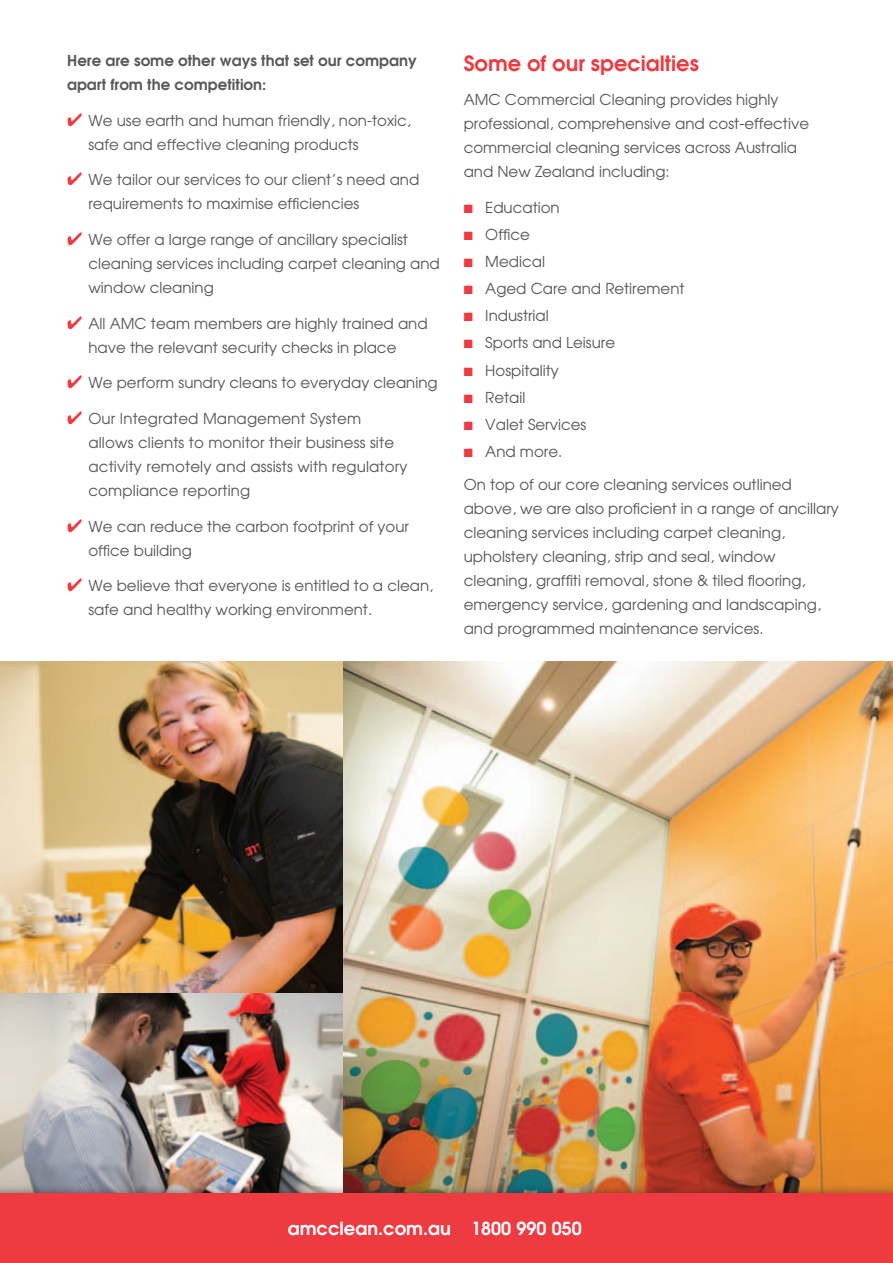
<style>
.page{position:relative;width:893px;height:1263px;background:#fff}
.page>*{position:absolute;margin:0;border:0;box-sizing:border-box;transform-origin:0 0}
.t1{font:600 21px "Avant Garde";color:#ee3a41}
.t2{font:600 18px "Avant Garde";color:#fff}
.body_INDENT_1{font:15px/24px "Avant Garde";color:#57585a}
.body{font:15px/24px "Avant Garde";color:#57585a}
.body-2{font:600 15px/24px "Avant Garde";color:#57585a}
.s1{color:#ee3a41}
</style>
<div class="page">
<img style="left:343px;top:661px;width:550px;height:522px">
<img style="left:0;top:992px;width:343px;height:191px">
<img style="left:0;top:661px;width:343px;height:331px">
<div style="left:0;top:1183px;width:893px;height:80px;background:#231f20;opacity:.5"></div>
<div style="left:0;top:1194px;width:893px;height:69px;background:#ee3a41"></div>
<p class="body-2" style="left:67px;top:48px;width:351px">Here are some other ways that set our company apart from the competition:</p>
<p class="body_INDENT_1" style="left:88px;top:108px;width:324px;text-indent:-21px"><span class="s1">✔</span> We use earth and human friendly, non-toxic, safe and effective cleaning products</p>
<p class="body_INDENT_1" style="left:88px;top:168px;width:332px;text-indent:-21px"><span class="s1">✔</span> We tailor our services to our client’s need and requirements to maximise efficiencies</p>
<p class="body_INDENT_1" style="left:88px;top:227px;width:353px;text-indent:-21px"><span class="s1">✔</span> We offer a large range of ancillary specialist cleaning services including carpet cleaning and window cleaning</p>
<p class="body_INDENT_1" style="left:88px;top:311px;width:341px;text-indent:-21px"><span class="s1">✔</span> All AMC team members are highly trained and have the relevant security checks in place</p>
<p class="body_INDENT_1" style="left:67px;top:371px;width:372px"><span class="s1">✔</span> We perform sundry cleans to everyday cleaning</p>
<p class="body_INDENT_1" style="left:88px;top:406px;width:321px;text-indent:-21px"><span class="s1">✔</span> Our Integrated Management System allows clients to monitor their business site activity remotely and assists with regulatory compliance reporting</p>
<p class="body_INDENT_1" style="left:88px;top:514px;width:322px;text-indent:-21px"><span class="s1">✔</span> We can reduce the carbon footprint of your office building</p>
<p class="body_INDENT_1" style="left:88px;top:574px;width:346px;text-indent:-21px"><span class="s1">✔</span> We believe that everyone is entitled to a clean, safe and healthy working environment.</p>
<p class="t1" style="left:464px;top:49px;width:237px">Some of our specialties</p>
<p class="body" style="left:464px;top:87px;width:347px">AMC Commercial Cleaning provides highly professional, comprehensive and cost-effective commercial cleaning services across Australia and New Zealand including:</p>
<p class="body_INDENT_1" style="left:464px;top:195px;width:98px"><span class="s1">■</span> Education</p>
<p class="body_INDENT_1" style="left:464px;top:222px;width:68px"><span class="s1">■</span> Office</p>
<p class="body_INDENT_1" style="left:464px;top:249px;width:83px"><span class="s1">■</span> Medical</p>
<p class="body_INDENT_1" style="left:464px;top:276px;width:222px"><span class="s1">■</span> Aged Care and Retirement</p>
<p class="body_INDENT_1" style="left:464px;top:303px;width:87px"><span class="s1">■</span> Industrial</p>
<p class="body_INDENT_1" style="left:464px;top:331px;width:153px"><span class="s1">■</span> Sports and Leisure</p>
<p class="body_INDENT_1" style="left:464px;top:358px;width:97px"><span class="s1">■</span> Hospitality</p>
<p class="body_INDENT_1" style="left:464px;top:385px;width:63px"><span class="s1">■</span> Retail</p>
<p class="body_INDENT_1" style="left:464px;top:412px;width:124px"><span class="s1">■</span> Valet Services</p>
<p class="body_INDENT_1" style="left:464px;top:439px;width:100px"><span class="s1">■</span> And more.</p>
<p class="body" style="left:464px;top:472px;width:377px">On top of our core cleaning services outlined above, we are also proficient in a range of ancillary cleaning services including carpet cleaning, upholstery cleaning, strip and seal, window cleaning, graffiti removal, stone &amp; tiled flooring, emergency service, gardening and landscaping, and programmed maintenance services.</p>
<p class="t2" style="left:288px;top:1216px;width:296px">amcclean.com.au 1800 990 050</p>
</div>
